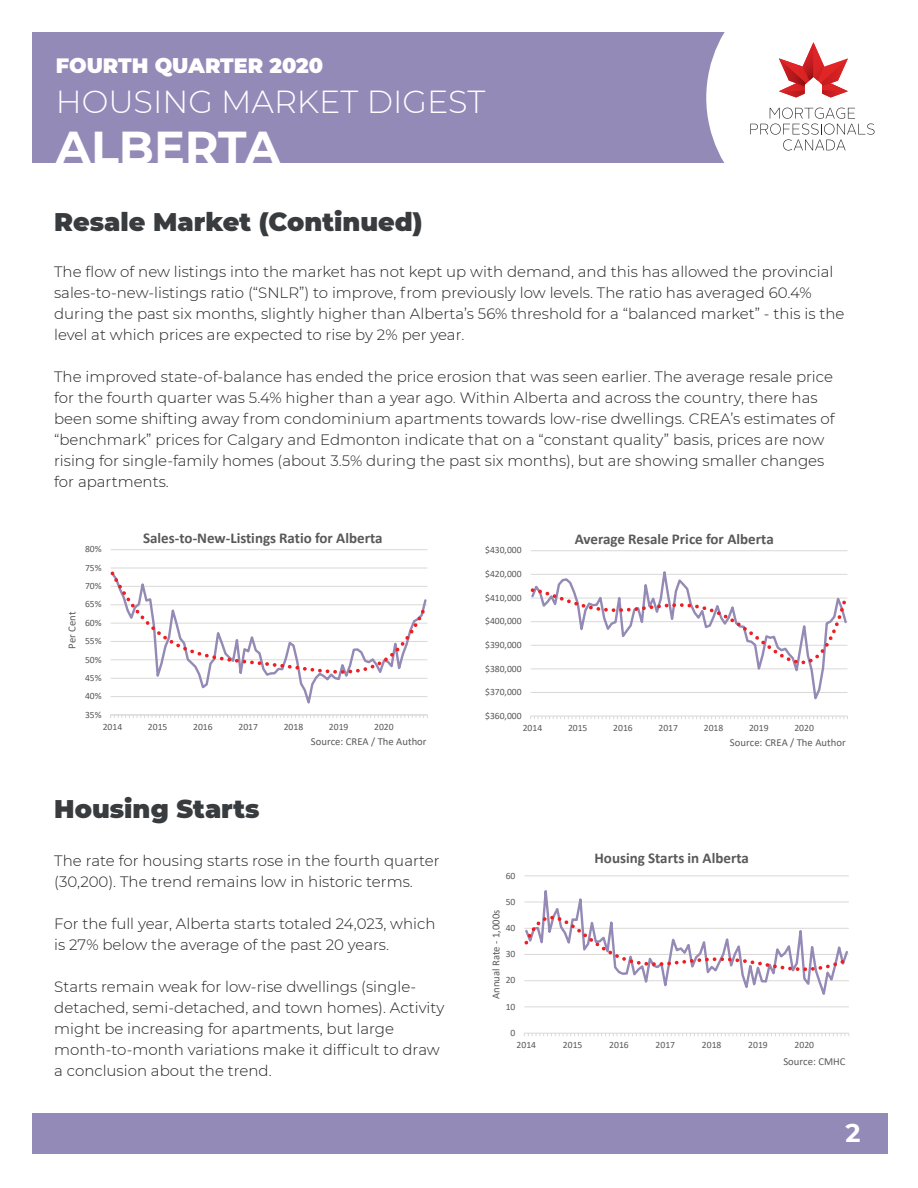
<style>
.page{position:relative;width:918px;height:1188px;background:#fff}
.page>*{position:absolute;margin:0;border:0;box-sizing:border-box;transform-origin:0 0}
.t1{font:700 46.05px "Montserrat";color:#fff}
.t2{font:300 31.8px "Montserrat";color:#fff}
.t3{font:900 25.5px "Montserrat";color:#393c3f}
.t4{font:700 25.5px "Montserrat";color:#fff}
.t5{font:900 20.7px "Montserrat";color:#fff}
.t6{font:300 15px/21px "Montserrat";color:#231f20}
.t7{font:700 15px "Calibri";color:#595959}
.t8{font:10.65px "Calibri";color:#595959}
.t9{font:9.6px "Calibri";color:#595959}
</style>
<div class="page">
<div style="left:32px;top:32px;width:850px;height:131px;background:#948ab8"></div>
<div style="left:33px;top:1113px;width:855px;height:40px;background:#948ab8"></div>
<div style="left:706px;top:32px;width:176px;height:131px;background:#fff"></div>
<svg style="left:750px;top:108px;width:125px;height:43px;background:#ececec"></svg>
<svg style="left:779px;top:42px;width:69px;height:56px;background:#e99899"></svg>
<hr style="left:111px;top:549px;width:316px;height:1px;background:#dad9d8">
<svg style="left:110px;top:715px;width:318px;height:3px"></svg>
<svg style="left:110px;top:586px;width:318px;height:118px"></svg>
<svg style="left:110px;top:568px;width:317px;height:108px"></svg>
<hr style="left:531px;top:550px;width:316px;height:1px;background:#dad9d8">
<svg style="left:530px;top:716px;width:318px;height:3px"></svg>
<svg style="left:531px;top:571px;width:317px;height:129px"></svg>
<svg style="left:531px;top:586px;width:316px;height:81px"></svg>
<hr style="left:524px;top:1006px;width:325px;height:1px;background:#dad9d8">
<hr style="left:524px;top:875px;width:325px;height:1px;background:#dad9d8">
<svg style="left:524px;top:1033px;width:325px;height:3px"></svg>
<svg style="left:524px;top:876px;width:325px;height:119px"></svg>
<h3 class="t5" style="left:56px;top:51px;width:269px">FOURTH QUARTER 2020</h3>
<h2 class="t2" style="left:56px;top:80px;width:431px">HOUSING MARKET DIGEST</h2>
<h1 class="t1" style="left:56px;top:114px;width:226px">ALBERTA</h1>
<h3 class="t3" style="left:54px;top:203px;width:370px">Resale Market (Continued)</h3>
<p class="t6" style="left:54px;top:260px;width:792px">The flow of new listings into the market has not kept up with demand, and this has allowed the provincial sales-to-new-listings ratio (“SNLR”) to improve, from previously low levels. The ratio has averaged 60.4% during the past six months, slightly higher than Alberta’s 56% threshold for a “balanced market” - this is the level at which prices are expected to rise by 2% per year.</p>
<p class="t6" style="left:54px;top:365px;width:782px">The improved state-of-balance has ended the price erosion that was seen earlier. The average resale price for the fourth quarter was 5.4% higher than a year ago. Within Alberta and across the country, there has been some shifting away from condominium apartments towards low-rise dwellings. CREA’s estimates of “benchmark” prices for Calgary and Edmonton indicate that on a “constant quality” basis, prices are now rising for single-family homes (about 3.5% during the past six months), but are showing smaller changes for apartments.</p>
<p class="t8" style="left:65px;top:649px;width:39px;rotate:-90deg">Per Cent</p>
<p class="t9" style="left:85px;top:543px;width:18px">80%</p>
<p class="t9" style="left:85px;top:561px;width:18px">75%</p>
<p class="t9" style="left:85px;top:579px;width:18px">70%</p>
<p class="t9" style="left:85px;top:598px;width:18px">65%</p>
<p class="t9" style="left:85px;top:616px;width:18px">60%</p>
<p class="t9" style="left:85px;top:634px;width:18px">55%</p>
<p class="t9" style="left:85px;top:653px;width:18px">50%</p>
<p class="t9" style="left:85px;top:671px;width:18px">45%</p>
<p class="t9" style="left:85px;top:689px;width:18px">40%</p>
<p class="t9" style="left:85px;top:708px;width:18px">35%</p>
<p class="t7" style="left:143px;top:527px;width:241px">Sales-to-New-Listings Ratio for Alberta</p>
<p class="t9" style="left:103px;top:720px;width:21px">2014</p>
<p class="t9" style="left:148px;top:720px;width:21px">2015</p>
<p class="t9" style="left:193px;top:720px;width:21px">2016</p>
<p class="t9" style="left:238px;top:720px;width:21px">2017</p>
<p class="t9" style="left:284px;top:720px;width:21px">2018</p>
<p class="t9" style="left:329px;top:720px;width:21px">2019</p>
<p class="t9" style="left:374px;top:720px;width:21px">2020</p>
<p class="t8" style="left:311px;top:734px;width:117px">Source: CREA / The Author</p>
<h3 class="t3" style="left:54px;top:790px;width:207px">Housing Starts</h3>
<p class="t6" style="left:54px;top:849px;width:387px">The rate for housing starts rose in the fourth quarter (30,200). The trend remains low in historic terms.</p>
<p class="t6" style="left:54px;top:912px;width:383px">For the full year, Alberta starts totaled 24,023, which is 27% below the average of the past 20 years.</p>
<p class="t6" style="left:54px;top:975px;width:391px">Starts remain weak for low-rise dwellings (single&shy;detached, semi-detached, and town homes). Activity might be increasing for apartments, but large month-to-month variations make it difficult to draw a conclusion about the trend.</p>
<p class="t9" style="left:485px;top:544px;width:38px">$430,000</p>
<p class="t9" style="left:485px;top:567px;width:38px">$420,000</p>
<p class="t9" style="left:485px;top:591px;width:38px">$410,000</p>
<p class="t9" style="left:485px;top:614px;width:38px">$400,000</p>
<p class="t9" style="left:485px;top:638px;width:38px">$390,000</p>
<p class="t9" style="left:485px;top:662px;width:38px">$380,000</p>
<p class="t9" style="left:485px;top:685px;width:38px">$370,000</p>
<p class="t9" style="left:485px;top:709px;width:38px">$360,000</p>
<p class="t7" style="left:575px;top:528px;width:200px">Average Resale Price for Alberta</p>
<p class="t9" style="left:523px;top:721px;width:21px">2014</p>
<p class="t9" style="left:568px;top:721px;width:21px">2015</p>
<p class="t9" style="left:613px;top:721px;width:21px">2016</p>
<p class="t9" style="left:659px;top:721px;width:21px">2017</p>
<p class="t9" style="left:704px;top:721px;width:21px">2018</p>
<p class="t9" style="left:749px;top:721px;width:21px">2019</p>
<p class="t9" style="left:794px;top:721px;width:21px">2020</p>
<p class="t8" style="left:730px;top:735px;width:117px">Source: CREA / The Author</p>
<p class="t9" style="left:506px;top:869px;width:11px">60</p>
<p class="t9" style="left:506px;top:895px;width:11px">50</p>
<p class="t8" style="left:489px;top:999px;width:91px;rotate:-90deg">Annual Rate - 1,000s</p>
<p class="t9" style="left:506px;top:921px;width:11px">40</p>
<p class="t9" style="left:506px;top:947px;width:11px">30</p>
<p class="t9" style="left:506px;top:974px;width:11px">20</p>
<p class="t9" style="left:506px;top:1000px;width:11px">10</p>
<p class="t9" style="left:511px;top:1026px;width:6px">0</p>
<p class="t7" style="left:595px;top:847px;width:156px">Housing Starts in Alberta</p>
<p class="t9" style="left:517px;top:1039px;width:21px">2014</p>
<p class="t9" style="left:563px;top:1039px;width:21px">2015</p>
<p class="t9" style="left:609px;top:1039px;width:21px">2016</p>
<p class="t9" style="left:656px;top:1039px;width:21px">2017</p>
<p class="t9" style="left:702px;top:1039px;width:21px">2018</p>
<p class="t9" style="left:748px;top:1039px;width:21px">2019</p>
<p class="t9" style="left:795px;top:1039px;width:21px">2020</p>
<p class="t8" style="left:783px;top:1054px;width:64px">Source: CMHC</p>
<h3 class="t4" style="left:846px;top:1115px;width:17px">2</h3>
</div>
